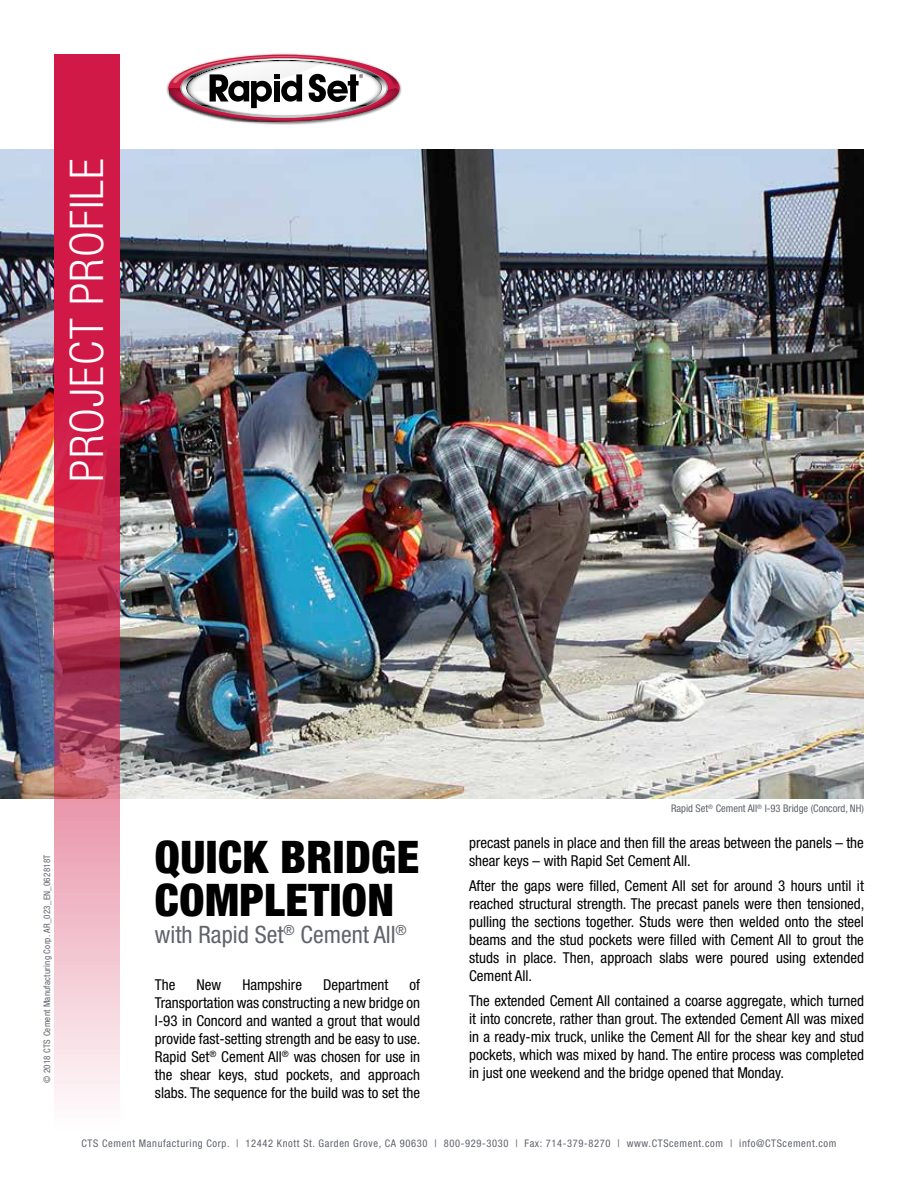
<style>
.page{position:relative;width:918px;height:1188px;background:#fff}
.page>*{position:absolute;margin:0;border:0;box-sizing:border-box;transform-origin:0 0}
.t1{font:300 condensed 46.5px "Helvetica Neue LT Std";letter-spacing:.025em;color:#fff}
.t2{font:900 condensed 45px/43.5px "Helvetica Neue LT Std";letter-spacing:.01em;color:#000}
.t3{font:condensed 24px "Helvetica Neue LT Std";color:#5f636a}
.t4{font:condensed 15px/18px "Helvetica Neue LT Std";color:#000;text-align:justify}
.t5{font:condensed 10.5px "Helvetica Neue LT Std";letter-spacing:.06em;color:#5f636a}
.t6{font:condensed 10.5px "Helvetica Neue LT Std";color:#5f636a}
.t7{font:condensed 9px "Helvetica Neue LT Std";letter-spacing:.025em;color:#5f636a}
</style>
<div class="page">
<img style="left:0;top:149px;width:863px;height:650px">
<svg style="left:54px;top:54px;width:65px;height:1047px;background:#d45574"></svg>
<img style="left:166px;top:53px;width:236px;height:71px">
<svg style="left:169px;top:55px;width:231px;height:66px"></svg>
<h1 class="t1" style="left:60px;top:482px;width:325px;rotate:-90deg">PROJECT PROFILE</h1>
<p class="t7" style="left:42px;top:1083px;width:230px;rotate:-90deg">© 2018 CTS Cement Manufacturing Corp. AR_023_EN_062818T</p>
<h2 class="t2" style="left:155px;top:834px;width:266px">QUICK BRIDGE<br>COMPLETION</h2>
<h3 class="t3" style="left:155px;top:921px;width:253px">with Rapid Set<sup>®</sup> Cement All<sup>®</sup></h3>
<p class="t4" style="left:155px;top:976px;width:267px;text-indent:254px">of Transportation was constructing a new bridge on I-93 in Concord and wanted a grout that would provide fast-setting strength and be easy to use.<br>Rapid Set<sup>®</sup> Cement All<sup>®</sup> was chosen for use in the shear keys, stud pockets, and approach slabs. The sequence for the build was to set the</p>
<p class="t4" style="left:155px;top:976px;width:22px">The</p>
<p class="t4" style="left:197px;top:976px;width:26px">New</p>
<p class="t4" style="left:242px;top:976px;width:61px">Hampshire</p>
<p class="t4" style="left:323px;top:976px;width:67px">Department</p>
<p class="t6" style="left:671px;top:803px;width:194px">Rapid Set<sup>®</sup> Cement All<sup>®</sup> I-93 Bridge (Concord, NH)</p>
<p class="t4" style="left:469px;top:834px;width:396px">precast panels in place and then fill the areas between the panels – the shear keys – with Rapid Set Cement All.</p>
<p class="t4" style="left:469px;top:876px;width:397px">After the gaps were filled, Cement All set for around 3 hours until it reached structural strength. The precast panels were then tensioned, pulling the sections together. Studs were then welded onto the steel beams and the stud pockets were filled with Cement All to grout the studs in place. Then, approach slabs were poured using extended Cement All.</p>
<p class="t4" style="left:469px;top:991px;width:396px">The extended Cement All contained a coarse aggregate, which turned it into concrete, rather than grout. The extended Cement All was mixed in a ready-mix truck, unlike the Cement All for the shear key and stud pockets, which was mixed by hand. The entire process was completed in just one weekend and the bridge opened that Monday.</p>
<p class="t5" style="left:81px;top:1138px;width:757px">CTS Cement Manufacturing Corp. | 12442 Knott St. Garden Grove, CA 90630 | 800-929-3030 | Fax: 714-379-8270 | www.CTScement.com | info@CTScement.com</p>
</div>
